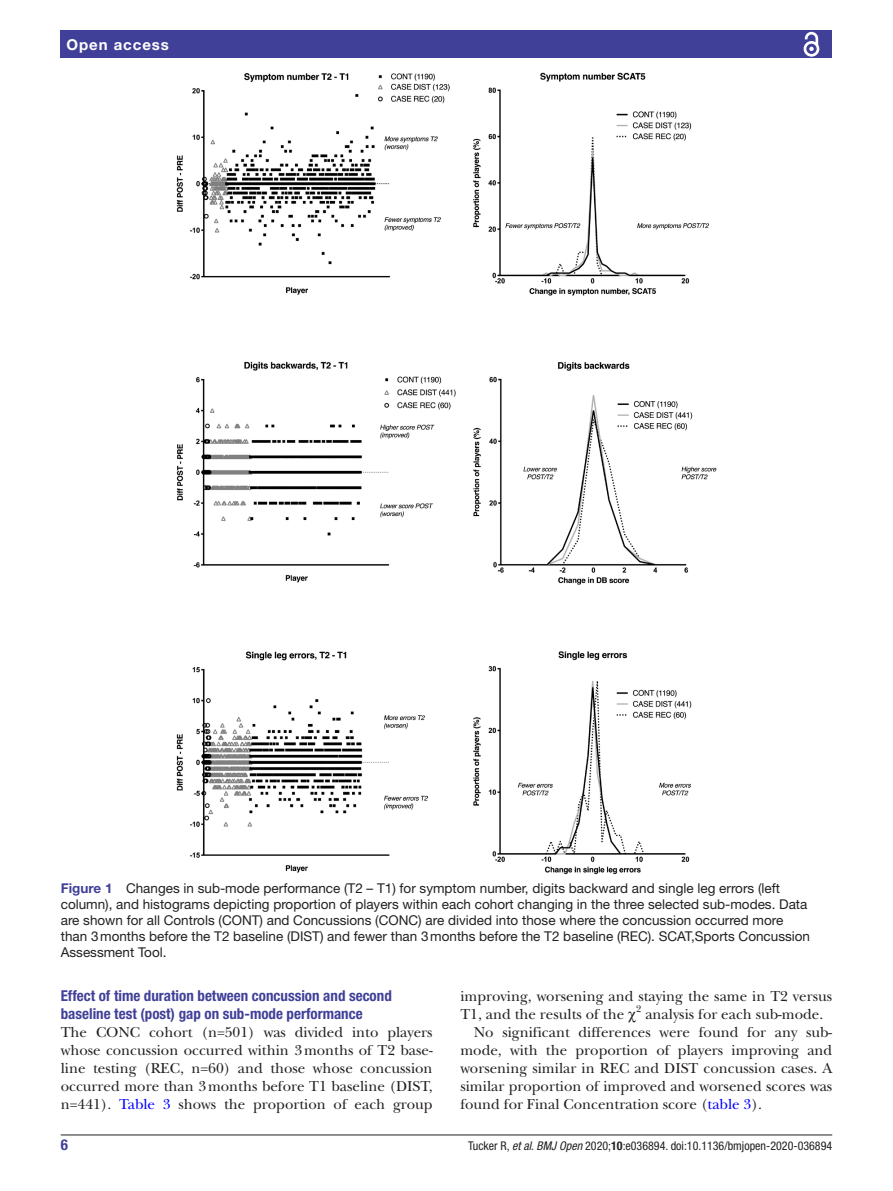
<style>
.page{position:relative;width:893px;height:1191px;background:#fff}
.page>*{position:absolute;margin:0;border:0;box-sizing:border-box;transform-origin:0 0}
.t1{font:15px/18px "New Baskerville";color:#231f20;text-align:justify}
.t2{font:700 condensed 15px/18px "Helvetica Neue LT Std";color:#414099}
.t3{font:700 15px "Helvetica Neue LT Std";letter-spacing:.065em;color:#fff}
.t4{font:13.5px/16.2px "Helvetica Neue LT Std";color:#231f20}
.t5{font:condensed 12px "Helvetica Neue LT Std";color:#231f20}
.t6{font:9.9px "New Baskerville";color:#231f20}
.s1{font-weight:700;color:#414099}
.s2{color:#00f}
.s3{font-style:italic}
.s4{font-weight:700}
</style>
<div class="page">
<hr style="left:61px;top:1134px;width:771px;height:1px;background:#231f20">
<div style="left:61px;top:31px;width:771px;height:27px;background:#414099"></div>
<svg style="left:803px;top:31px;width:17px;height:26px"></svg>
<img style="left:176px;top:73px;width:540px;height:801px">
<p class="t3" style="left:66px;top:35px;width:104px">Open access</p>
<p class="t4" style="left:61px;top:879px;width:751px"><span class="s1">Figure 1</span> Changes in sub-mode performance (T2 – T1) for symptom number, digits backward and single leg errors (left column), and histograms depicting proportion of players within each cohort changing in the three selected sub-modes. Data are shown for all Controls (CONT) and Concussions (CONC) are divided into those where the concussion occurred more than 3months before the T2 baseline (DIST) and fewer than 3months before the T2 baseline (REC). SCAT,Sports Concussion Assessment Tool.</p>
<p class="t2" style="left:61px;top:986px;width:333px">Effect of time duration between concussion and second baseline test (post) gap on sub-mode performance</p>
<p class="t1" style="left:61px;top:1023px;width:373px">The CONC cohort (n=501) was divided into players whose concussion occurred within 3months of T2 base&shy;line testing (REC, n=60) and those whose concussion occurred more than 3months before T1 baseline (DIST, n=441). <span class="s2">Table 3</span> shows the proportion of each group</p>
<p class="t1" style="left:460px;top:987px;width:373px">improving, worsening and staying the same in T2 versus<br>T1, and the results of the</p>
<p class="t6" style="left:636px;top:1003px;width:7px">2</p>
<p class="t1" style="left:645px;top:1005px;width:179px">analysis for each sub-mode.</p>
<p class="t1" style="left:474px;top:1023px;width:360px">No significant differences were found for any sub-</p>
<p class="t1" style="left:460px;top:1041px;width:373px">mode, with the proportion of players improving and</p>
<p class="t1" style="left:460px;top:1059px;width:373px">worsening similar in REC and DIST concussion cases. A</p>
<p class="t1" style="left:460px;top:1077px;width:373px">similar proportion of improved and worsened scores was</p>
<p class="t1" style="left:460px;top:1095px;width:303px">found for Final Concentration score (<span class="s2">table 3</span>).</p>
<p class="t2" style="left:61px;top:1135px;width:9px">6</p>
<p class="t5" style="left:468px;top:1138px;width:366px">Tucker R, <span class="s3">et al</span>. <span class="s3">BMJ Open</span> 2020;<span class="s4">10</span>:e036894. doi:10.1136/bmjopen-2020-036894</p>
</div>
